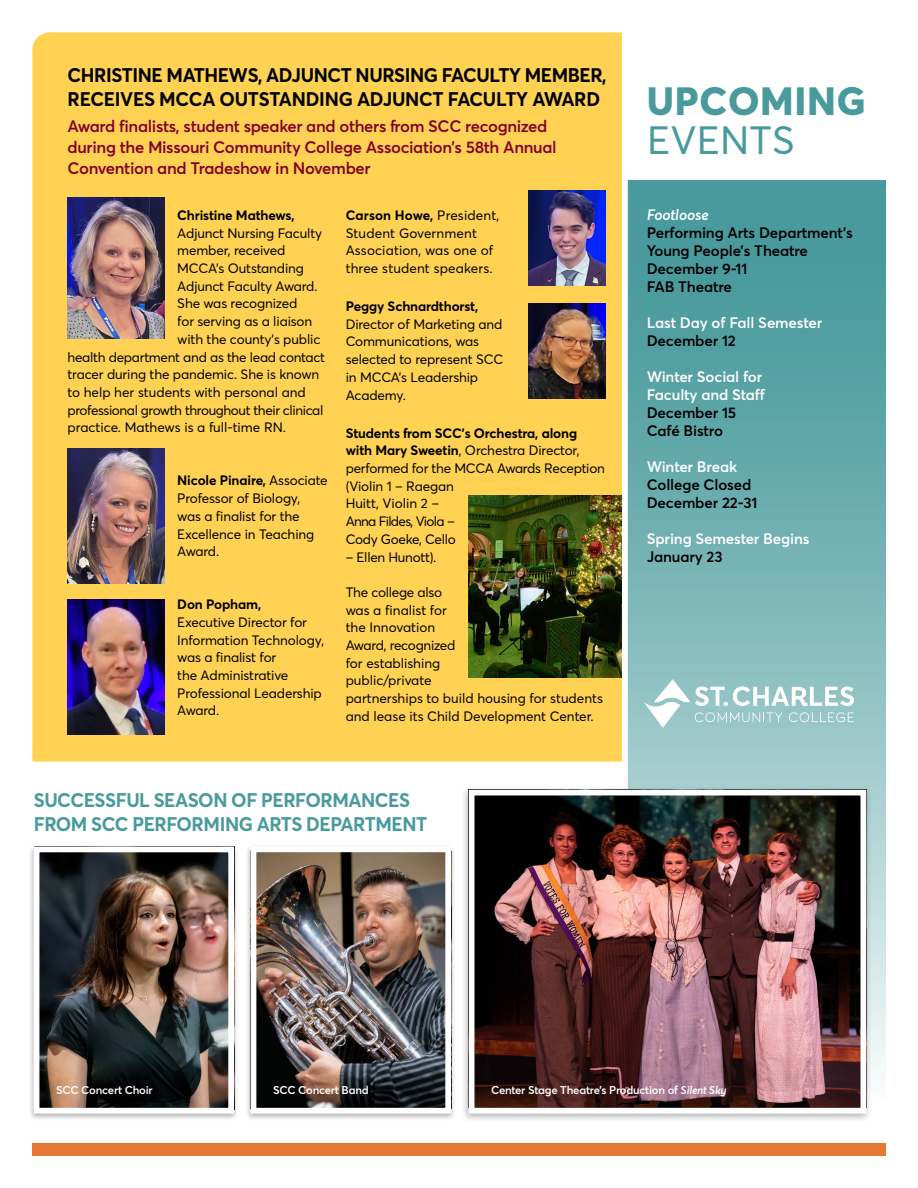
<style>
.page{position:relative;width:918px;height:1188px;background:#fff}
.page>*{position:absolute;margin:0;border:0;box-sizing:border-box;transform-origin:0 0}
.t1{font:800 39px "Averta";letter-spacing:.02em;color:#489a9c}
.t2{font:39px "Averta";letter-spacing:.005em;color:#489a9c}
.t3{font:700 19.5px/24px "Averta";letter-spacing:-.025em;color:#000}
.t4{font:700 19.5px/24px "Averta";letter-spacing:-.025em;color:#489a9c}
.t5{font:600 16.5px/20.7px "Averta";letter-spacing:-.02em;color:#820024}
.t6{font:600 15px/18px "Averta";letter-spacing:-.01em;color:#000}
.t7{font:600 15px/18px "Averta";letter-spacing:-.01em;color:#fff}
.t8{font:italic 600 15px "Averta";letter-spacing:-.01em;color:#fff}
.t9{font:13.5px/17.7px "Averta";letter-spacing:-.01em;color:#000}
.t10{font:13.5px/17.7px "Averta";letter-spacing:.01em;color:#000}
.t11{font:700 13.5px "Averta";letter-spacing:-.01em;color:#000}
.t12{font:13.5px "Averta";letter-spacing:-.03em;color:#000}
.t13{font:600 11.25px "Averta";letter-spacing:-.02em;color:#fff}
.s1{font-weight:700}
.s2{font-style:italic}
</style>
<div class="page">
<div style="left:32px;top:32px;width:590px;height:730px;background:#ffd254"></div>
<svg style="left:628px;top:180px;width:258px;height:893px;background:#6cadaf"></svg>
<svg style="left:644px;top:679px;width:210px;height:49px"></svg>
<img style="left:68px;top:198px;width:96px;height:140px">
<img style="left:68px;top:448px;width:96px;height:135px">
<img style="left:68px;top:600px;width:96px;height:135px">
<img style="left:528px;top:190px;width:78px;height:95px">
<img style="left:528px;top:303px;width:78px;height:95px">
<div style="left:28px;top:843px;width:210px;height:278px;background:#000;opacity:.3"></div>
<img style="left:41px;top:854px;width:186px;height:253px">
<div style="left:34px;top:847px;width:200px;height:267px;border:6px solid #fff"></div>
<div style="left:245px;top:843px;width:210px;height:278px;background:#000;opacity:.3"></div>
<img style="left:258px;top:853px;width:186px;height:254px">
<div style="left:251px;top:846px;width:200px;height:268px;border:6px solid #fff"></div>
<img style="left:469px;top:495px;width:153px;height:182px">
<div style="left:32px;top:1143px;width:854px;height:13px;background:#e57934"></div>
<div style="left:461px;top:786px;width:411px;height:337px;background:#000;opacity:.3"></div>
<img style="left:476px;top:797px;width:383px;height:310px">
<div style="left:469px;top:790px;width:397px;height:324px;border:6px solid #fff"></div>
<h2 class="t3" style="left:68px;top:62px;width:541px">CHRISTINE MATHEWS, ADJUNCT NURSING FACULTY MEMBER,<br>RECEIVES MCCA OUTSTANDING ADJUNCT FACULTY AWARD</h2>
<p class="t5" style="left:68px;top:115px;width:491px">Award finalists, student speaker and others from SCC recognized during the Missouri Community College Association’s 58th Annual<br>Convention and Tradeshow in November</p>
<p class="t11" style="left:177px;top:206px;width:119px">Christine Mathews,</p>
<p class="t9" style="left:177px;top:223px;width:147px">Adjunct Nursing Faculty</p>
<p class="t9" style="left:177px;top:241px;width:110px">member, received</p>
<p class="t9" style="left:177px;top:259px;width:128px">MCCA’s Outstanding</p>
<p class="t9" style="left:177px;top:277px;width:142px">Adjunct Faculty Award.</p>
<p class="t9" style="left:177px;top:294px;width:122px">She was recognized</p>
<p class="t9" style="left:177px;top:312px;width:136px">for serving as a liaison</p>
<p class="t9" style="left:177px;top:330px;width:145px">with the county’s public</p>
<p class="t9" style="left:68px;top:347px;width:259px">health department and as the lead contact</p>
<p class="t9" style="left:68px;top:365px;width:253px">tracer during the pandemic. She is known</p>
<p class="t9" style="left:68px;top:383px;width:240px">to help her students with personal and</p>
<p class="t12" style="left:68px;top:401px;width:257px">professional growth throughout their clinical</p>
<p class="t9" style="left:68px;top:418px;width:220px">practice. Mathews is a full-time RN.</p>
<p class="t10" style="left:346px;top:206px;width:155px"><span class="s1">Carson Howe,</span> President,<br>Student Government<br>Association, was one of three student speakers.</p>
<p class="t11" style="left:346px;top:297px;width:134px">Peggy Schnardthorst,</p>
<p class="t9" style="left:346px;top:315px;width:159px">Director of Marketing and<br>Communications, was selected to represent SCC in MCCA’s Leadership<br>Academy.</p>
<p class="t9" style="left:346px;top:424px;width:261px"><span class="s1">Students from SCC’s Orchestra, along with Mary Sweetin</span>, Orchestra Director, performed for the MCCA Awards Reception (Violin 1 – Raegan<br>Huitt, Violin 2 –<br>Anna Fildes, Viola –<br>Cody Goeke, Cello</p>
<p class="t9" style="left:346px;top:547px;width:92px">– Ellen Hunott).</p>
<p class="t9" style="left:346px;top:583px;width:259px">The college also<br>was a finalist for<br>the Innovation<br>Award, recognized<br>for establishing<br>public/private<br>partnerships to build housing for students and lease its Child Development Center.</p>
<p class="t9" style="left:177px;top:471px;width:152px"><span class="s1">Nicole Pinaire,</span> Associate<br>Professor of Biology,<br>was a finalist for the<br>Excellence in Teaching<br>Award.</p>
<p class="t11" style="left:177px;top:595px;width:85px">Don Popham,</p>
<p class="t9" style="left:177px;top:613px;width:148px">Executive Director for<br>Information Technology, was a finalist for<br>the Administrative<br>Professional Leadership<br>Award.</p>
<h2 class="t4" style="left:34px;top:788px;width:395px">SUCCESSFUL SEASON OF PERFORMANCES<br>FROM SCC PERFORMING ARTS DEPARTMENT</h2>
<h1 class="t1" style="left:647px;top:74px;width:220px">UPCOMING</h1>
<h1 class="t2" style="left:647px;top:114px;width:149px">EVENTS</h1>
<p class="t8" style="left:647px;top:204px;width:63px">Footloose</p>
<p class="t6" style="left:647px;top:223px;width:208px">Performing Arts Department’s<br>Young People’s Theatre<br>December 9-11<br>FAB Theatre</p>
<p class="t7" style="left:647px;top:313px;width:177px">Last Day of Fall Semester</p>
<p class="t6" style="left:647px;top:331px;width:91px">December 12</p>
<p class="t7" style="left:647px;top:367px;width:120px">Winter Social for<br>Faculty and Staff</p>
<p class="t6" style="left:647px;top:403px;width:91px">December 15<br>Café Bistro</p>
<p class="t7" style="left:647px;top:457px;width:92px">Winter Break</p>
<p class="t6" style="left:647px;top:475px;width:112px">College Closed<br>December 22-31</p>
<p class="t7" style="left:647px;top:529px;width:164px">Spring Semester Begins</p>
<p class="t6" style="left:647px;top:547px;width:78px">January 23</p>
<p class="t13" style="left:56px;top:1082px;width:98px">SCC Concert Choir</p>
<p class="t13" style="left:273px;top:1082px;width:97px">SCC Concert Band</p>
<p class="t13" style="left:491px;top:1082px;width:237px">Center Stage Theatre’s Production of <span class="s2">Silent Sky</span></p>
</div>
